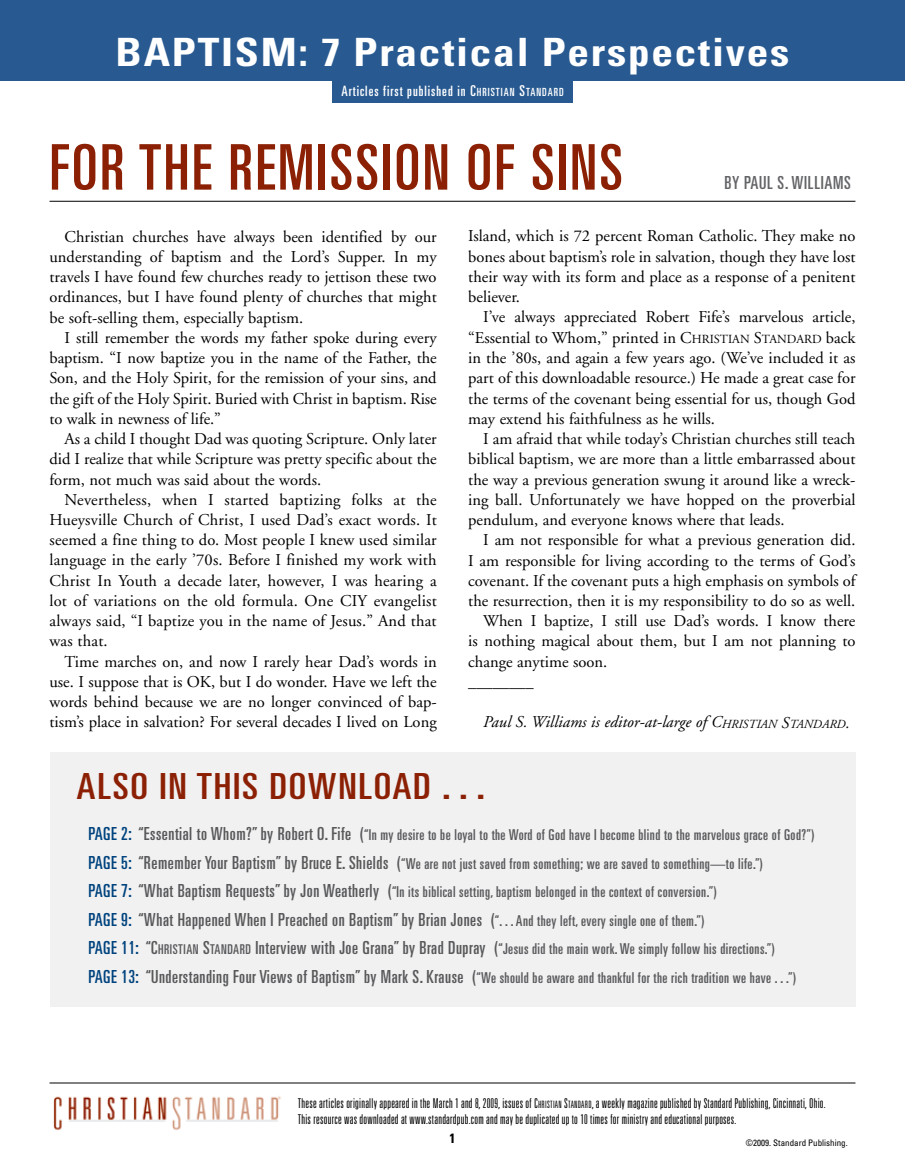
<style>
.page{position:relative;width:905px;height:1161px;background:#fff}
.page>*{position:absolute;margin:0;border:0;box-sizing:border-box;transform-origin:0 0}
.t1{font:ultra-condensed 63px "Univers";letter-spacing:.04em;color:#8b2004}
.t2{font:700 condensed 39px "Univers";letter-spacing:.04em;color:#fff;scale:1.11 1}
.t3{font:ultra-condensed 36px "Univers";letter-spacing:.04em;color:#8b2004;scale:1.2 1}
.t4{font:ultra-condensed 18px "Univers";letter-spacing:.03em;color:#58595b}
.t5{font:ultra-condensed 18px "Univers";letter-spacing:.04em;color:#636467}
.t6{font:16.5px/20.2px "Adobe Garamond";color:#000;text-align:justify}
.t7{font:italic 16.5px "Adobe Garamond";color:#000}
.t8{font:ultra-condensed 15px/28.5px "Univers";letter-spacing:.03em;color:#58595b}
.t9{font:ultra-condensed 14.25px "Univers";letter-spacing:.07em;color:#fff}
.t10{font:300 ultra-condensed 13.5px/16.2px "Univers";letter-spacing:.02em;color:#000}
.t11{font:700 condensed 13.5px "Univers";color:#000}
.t12{font:condensed 9px "Univers";color:#000}
.s1{font-size:15px}
.s2{font-size:11.25px}
.s3{font-size:12.3px}
.s4{font-style:inherit}
.s5{font-size:18px;color:#00437d}
.s6{font-size:18px}
.s7{color:#00437d}
.s8{font-size:13.5px}
.s9{font-size:10.2px}
</style>
<div class="page">
<hr style="left:50px;top:1083px;width:805px;height:1px;background:#000">
<img style="left:53px;top:1096px;width:228px;height:35px">
<hr style="left:50px;top:201px;width:805px;height:1px;background:#000">
<div style="left:50px;top:752px;width:805px;height:255px;background:#f1f1f2"></div>
<div style="left:0;top:0;width:904px;height:81px;background:#285a91"></div>
<div style="left:332px;top:81px;width:241px;height:22px;background:#285a91"></div>
<h2 class="t2" style="left:116px;top:28px;width:608px">BaptISM: 7 Practical Perspectives</h2>
<p class="t9" style="left:341px;top:83px;width:224px">Articles first published in <span class="s1">C</span><span class="s2">HRISTIAN</span> <span class="s1">S</span><span class="s2">TANDARD</span></p>
<h1 class="t1" style="left:50px;top:131px;width:574px">FOR THE REMISSION OF SINS</h1>
<p class="t6" style="left:50px;top:227px;width:389px;text-indent:15px">Christian churches have always been identified by our understanding of baptism and the Lord’s Supper. In my travels I have found few churches ready to jettison these two ordinances, but I have found plenty of churches that might be soft-selling them, especially baptism.</p>
<p class="t6" style="left:50px;top:328px;width:389px;text-indent:15px">I still remember the words my father spoke during every baptism. “I now baptize you in the name of the Father, the Son, and the Holy Spirit, for the remission of your sins, and the gift of the Holy Spirit. Buried with Christ in baptism. Rise to walk in newness of life.”</p>
<p class="t6" style="left:50px;top:429px;width:389px;text-indent:15px">As a child I thought Dad was quoting Scripture. Only later did I realize that while Scripture was pretty specific about the form, not much was said about the words.</p>
<p class="t6" style="left:50px;top:490px;width:389px;text-indent:15px">Nevertheless, when I started baptizing folks at the Hueysville Church of Christ, I used Dad’s exact words. It seemed a fine thing to do. Most people I knew used similar language in the early ’70s. Before I finished my work with Christ In Youth a decade later, however, I was hearing a lot of variations on the old formula. One CIY evangelist always said, “I baptize you in the name of Jesus.” And that was that.</p>
<p class="t6" style="left:50px;top:652px;width:389px;text-indent:15px">Time marches on, and now I rarely hear Dad’s words in use. I suppose that is OK, but I do wonder. Have we left the words behind because we are no longer convinced of bap&shy;tism’s place in salvation? For several decades I lived on Long</p>
<p class="t5" style="left:724px;top:173px;width:128px">BY PAUL S. WILLIAMS</p>
<p class="t6" style="left:468px;top:227px;width:389px">Island, which is 72 percent Roman Catholic. They make no bones about baptism’s role in salvation, though they have lost their way with its form and place as a response of a penitent believer.</p>
<p class="t6" style="left:468px;top:308px;width:389px;text-indent:15px">I’ve always appreciated Robert Fife’s marvelous article, “Essential to Whom,” printed in C<span class="s3">HRISTIAN</span> <span class="s4">S</span><span class="s3">TANDARD</span> back in the ’80s, and again a few years ago. (We’ve included it as part of this downloadable resource.) He made a great case for the terms of the covenant being essential for us, though God may extend his faithfulness as he wills.</p>
<p class="t6" style="left:468px;top:429px;width:389px;text-indent:15px">I am afraid that while today’s Christian churches still teach biblical baptism, we are more than a little embarrassed about the way a previous generation swung it around like a wreck&shy;ing ball. Unfortunately we have hopped on the proverbial pendulum, and everyone knows where that leads.</p>
<p class="t6" style="left:483px;top:530px;width:374px">I am not responsible for what a previous generation did.</p>
<p class="t6" style="left:468px;top:551px;width:388px">I am responsible for living according to the terms of God’s</p>
<p class="t6" style="left:468px;top:571px;width:389px">covenant. If the covenant puts a high emphasis on symbols of</p>
<p class="t6" style="left:468px;top:591px;width:388px">the resurrection, then it is my responsibility to do so as well.</p>
<p class="t6" style="left:483px;top:611px;width:373px">When I baptize, I still use Dad’s words. I know there</p>
<p class="t6" style="left:468px;top:632px;width:389px">is nothing magical about them, but I am not planning to</p>
<p class="t6" style="left:468px;top:652px;width:140px">change anytime soon.</p>
<p class="t6" style="left:468px;top:672px;width:67px">________</p>
<p class="t7" style="left:483px;top:713px;width:368px">Paul S. Williams is editor-at-large of C<span class="s3">HRISTIAN</span> <span class="s4">S</span><span class="s3">TANDARD</span>.</p>
<h3 class="t3" style="left:76px;top:766px;width:341px">ALSO IN THIS DOWNLOAD . . .</h3>
<p class="t8" style="left:88px;top:820px;width:727px"><span class="s5">PAGE 2:</span> <span class="s6">“Essential to Whom?” by Robert O. Fife (</span>“In my desire to be loyal to the Word of God have I become blind to the marvelous grace of God?”)<br><span class="s5">PAGE 5:</span> <span class="s6">“Remember Your Baptism” by Bruce E. Shields (</span>“We are not just saved from something; we are saved to something—to life.”)<br><span class="s5">PAGE 7:</span> <span class="s6">“What Baptism Requests” by Jon Weatherly (</span>“In its biblical setting, baptism belonged in the context of conversion.”)</p>
<p class="t4" style="left:88px;top:909px;width:617px"><span class="s7">PAGE 9:</span> “What Happened When I Preached on Baptism” by Brian Jones (<span class="s1">“. . . And they left, every single one of them.”)</span></p>
<p class="t8" style="left:88px;top:934px;width:709px"><span class="s5">PAGE 11:</span> <span class="s6">“C</span><span class="s8">HRISTIAN</span> <span class="s6">S</span><span class="s8">TANDARD</span> <span class="s6">Interview with Joe Grana” by Brad Dupray (</span>“Jesus did the main work. We simply follow his directions.”)<br><span class="s5">PAGE 13:</span> <span class="s6">“Understanding Four Views of Baptism” by Mark S. Krause (</span>“We should be aware and thankful for the rich tradition we have . . .”)</p>
<p class="t10" style="left:298px;top:1094px;width:529px">These articles originally appeared in the March 1 and 8, 2009, issues of <span class="s4">C</span><span class="s9">HRISTIAN</span> <span class="s4">S</span><span class="s9">TANDARD</span>, a weekly magazine published by Standard Publishing, Cincinnati, Ohio.<br>This resource was downloaded at www.standardpub.com and may be duplicated up to 10 times for ministry and educational purposes.</p>
<p class="t11" style="left:449px;top:1130px;width:7px">1</p>
<p class="t12" style="left:746px;top:1137px;width:103px">©2009. Standard Publishing.</p>
</div>
